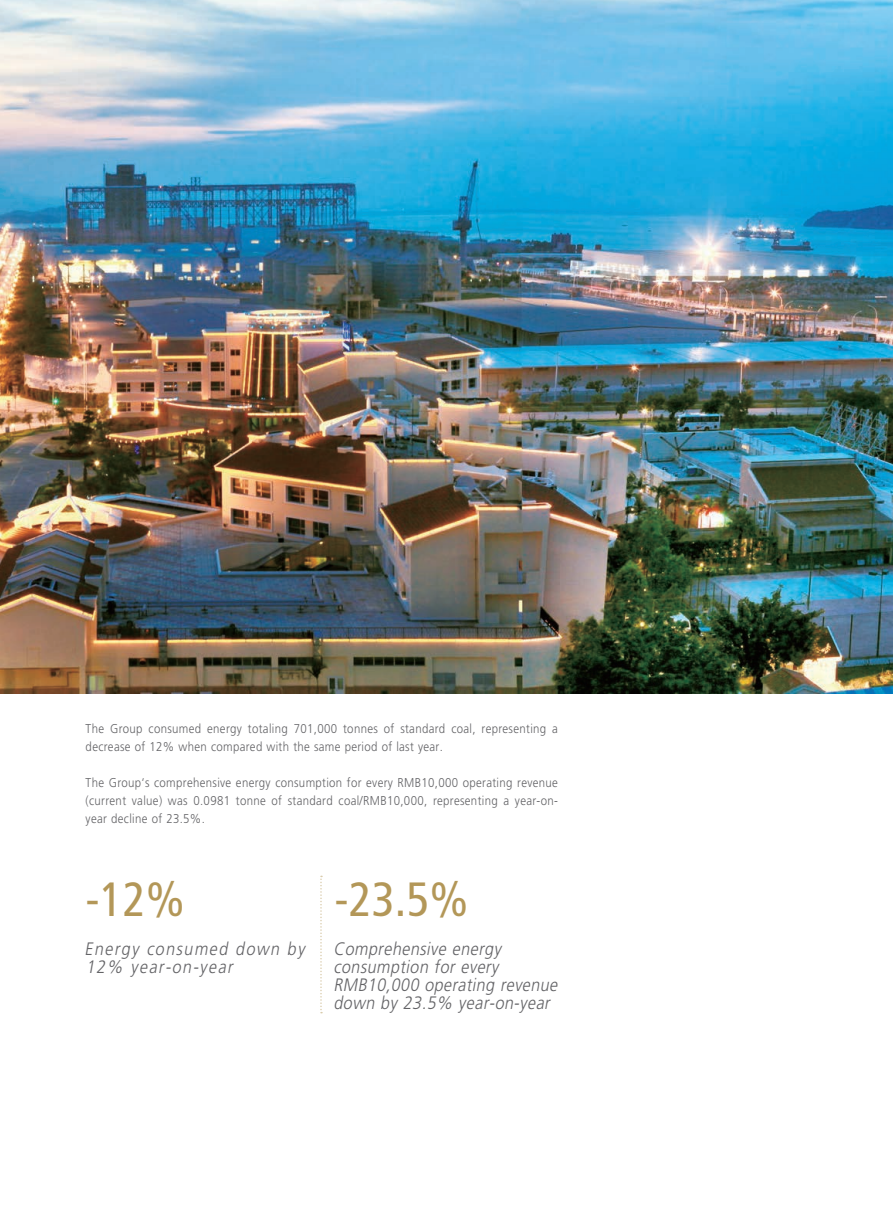
<style>
.page{position:relative;width:893px;height:1212px;background:#fff}
.page>*{position:absolute;margin:0;border:0;box-sizing:border-box;transform-origin:0 0}
.t1{font:condensed 48px "Frutiger LT Std";color:#b39758}
.t2{font:italic 300 18px/18px "Frutiger LT Std";color:#636366;scale:.9 1}
.t3{font:300 12.75px/18px "Frutiger LT Std";letter-spacing:.03em;color:#636366;scale:.9 1}
</style>
<div class="page">
<img style="left:0;top:0;width:893px;height:693px">
<svg style="left:320px;top:876px;width:2px;height:137px"></svg>
<p class="t3" style="left:86px;top:720px;width:526px">The Group consumed energy totaling 701,000 tonnes of standard coal, representing a decrease of 12% when compared with the same period of last year.</p>
<p class="t3" style="left:86px;top:774px;width:526px;text-align:justify">The Group‘s comprehensive energy consumption for every RMB10,000 operating revenue (current value) was 0.0981 tonne of standard coal/RMB10,000, representing a year-on&shy;year decline of 23.5%.</p>
<h1 class="t1" style="left:86px;top:871px;width:101px">-12%</h1>
<h1 class="t1" style="left:334px;top:871px;width:135px">-23.5%</h1>
<h2 class="t2" style="left:333px;top:940px;width:254px">Comprehensive energy consumption for every<br>RMB10,000 operating revenue down by 23.5% year-on-year</h2>
<h2 class="t2" style="left:85px;top:940px;width:250px">Energy consumed down by<br>12% year-on-year</h2>
</div>
